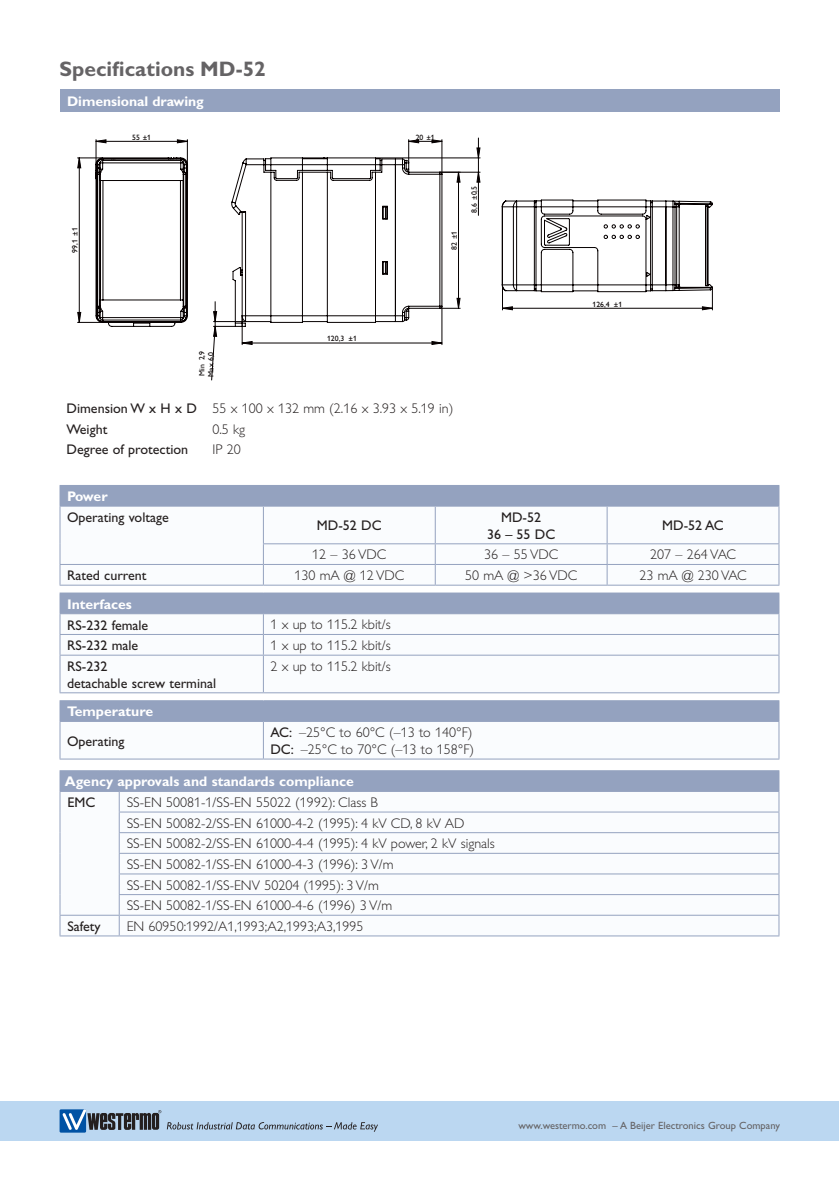
<style>
.page{position:relative;width:839px;height:1186px;background:#fff}
.page>*{position:absolute;margin:0;border:0;box-sizing:border-box;transform-origin:0 0}
.t1{font:700 21px "Gill Alt One Mod";color:#656365}
.t2{font:300 14px/20.7px "Gill Alt One Mod";color:#241f1f}
.t3{font:14px/17px "Gill Alt One Mod";color:#241f1f;text-align:center}
.t4{font:700 14px "Gill Alt One Mod";color:#fff}
.t5{font:10.5px "Gill Alt One Mod";color:#656365}
.t6{font:7.7px/9.1px "Gill Alt One Mod";color:#060000}
.s1{font-weight:400}
</style>
<div class="page">
<div style="left:0;top:1101px;width:838px;height:40px;background:#bbd7f1"></div>
<div style="left:60px;top:1109px;width:26px;height:23px;background:#0052a4"></div>
<svg style="left:62px;top:1109px;width:99px;height:21px"></svg>
<svg style="left:167px;top:1122px;width:211px;height:9px"></svg>
<div style="left:60px;top:89px;width:719px;height:23px;background:#94a2bf"></div>
<div style="left:60px;top:485px;width:718px;height:21px;background:#94a2bf"></div>
<svg style="left:61px;top:507px;width:717px;height:78px"></svg>
<hr style="left:607px;top:485px;width:172px;height:1px;background:#94a2bf">
<svg style="left:778px;top:486px;width:1px;height:20px"></svg>
<hr style="left:60px;top:506px;width:203px;height:1px;background:#94a2bf">
<hr style="left:60px;top:506px;width:1px;height:38px;background:#94a2bf">
<hr style="left:263px;top:506px;width:172px;height:1px;background:#94a2bf">
<hr style="left:263px;top:506px;width:1px;height:37px;background:#94a2bf">
<hr style="left:435px;top:506px;width:172px;height:1px;background:#94a2bf">
<hr style="left:434px;top:506px;width:1px;height:37px;background:#94a2bf">
<hr style="left:607px;top:506px;width:172px;height:1px;background:#94a2bf">
<hr style="left:606px;top:506px;width:1px;height:37px;background:#94a2bf">
<hr style="left:778px;top:506px;width:1px;height:37px;background:#94a2bf">
<hr style="left:263px;top:543px;width:172px;height:1px;background:#94a2bf">
<hr style="left:435px;top:543px;width:172px;height:1px;background:#94a2bf">
<hr style="left:607px;top:543px;width:172px;height:1px;background:#94a2bf">
<hr style="left:60px;top:564px;width:203px;height:1px;background:#94a2bf">
<svg style="left:60px;top:544px;width:1px;height:41px"></svg>
<hr style="left:263px;top:564px;width:172px;height:1px;background:#94a2bf">
<svg style="left:263px;top:544px;width:1px;height:41px"></svg>
<hr style="left:435px;top:564px;width:172px;height:1px;background:#94a2bf">
<svg style="left:434px;top:544px;width:1px;height:41px"></svg>
<hr style="left:607px;top:564px;width:172px;height:1px;background:#94a2bf">
<svg style="left:606px;top:544px;width:1px;height:41px"></svg>
<svg style="left:778px;top:544px;width:1px;height:41px"></svg>
<hr style="left:60px;top:585px;width:203px;height:1px;background:#94a2bf">
<hr style="left:263px;top:585px;width:172px;height:1px;background:#94a2bf">
<hr style="left:435px;top:585px;width:172px;height:1px;background:#94a2bf">
<hr style="left:607px;top:585px;width:172px;height:1px;background:#94a2bf">
<div style="left:60px;top:593px;width:718px;height:21px;background:#94a2bf"></div>
<svg style="left:61px;top:614px;width:717px;height:78px"></svg>
<hr style="left:60px;top:592px;width:203px;height:1px;background:#94a2bf">
<hr style="left:263px;top:592px;width:516px;height:1px;background:#94a2bf">
<hr style="left:60px;top:634px;width:203px;height:1px;background:#94a2bf">
<svg style="left:60px;top:614px;width:1px;height:41px"></svg>
<hr style="left:263px;top:634px;width:516px;height:1px;background:#94a2bf">
<svg style="left:263px;top:614px;width:1px;height:41px"></svg>
<svg style="left:778px;top:593px;width:1px;height:62px"></svg>
<hr style="left:60px;top:655px;width:203px;height:1px;background:#94a2bf">
<hr style="left:60px;top:655px;width:1px;height:37px;background:#94a2bf">
<hr style="left:263px;top:655px;width:516px;height:1px;background:#94a2bf">
<hr style="left:263px;top:655px;width:1px;height:37px;background:#94a2bf">
<hr style="left:778px;top:655px;width:1px;height:37px;background:#94a2bf">
<hr style="left:60px;top:692px;width:203px;height:1px;background:#94a2bf">
<hr style="left:263px;top:692px;width:516px;height:1px;background:#94a2bf">
<hr style="left:60px;top:700px;width:203px;height:1px;background:#94a2bf">
<hr style="left:263px;top:700px;width:516px;height:1px;background:#94a2bf">
<svg style="left:60px;top:701px;width:719px;height:57px"></svg>
<hr style="left:60px;top:721px;width:203px;height:1px;background:#94a2bf">
<hr style="left:60px;top:722px;width:1px;height:36px;background:#94a2bf">
<hr style="left:263px;top:721px;width:516px;height:1px;background:#94a2bf">
<hr style="left:263px;top:722px;width:1px;height:36px;background:#94a2bf">
<hr style="left:778px;top:722px;width:1px;height:36px;background:#94a2bf">
<hr style="left:60px;top:758px;width:203px;height:1px;background:#94a2bf">
<hr style="left:263px;top:758px;width:516px;height:1px;background:#94a2bf">
<div style="left:60px;top:770px;width:718px;height:21px;background:#94a2bf"></div>
<svg style="left:61px;top:792px;width:717px;height:143px"></svg>
<hr style="left:119px;top:811px;width:660px;height:1px;background:#94a2bf">
<hr style="left:119px;top:832px;width:660px;height:1px;background:#94a2bf">
<hr style="left:119px;top:853px;width:660px;height:1px;background:#94a2bf">
<hr style="left:119px;top:873px;width:660px;height:1px;background:#94a2bf">
<hr style="left:119px;top:894px;width:660px;height:1px;background:#94a2bf">
<hr style="left:119px;top:914px;width:660px;height:1px;background:#94a2bf">
<hr style="left:60px;top:935px;width:59px;height:1px;background:#94a2bf">
<hr style="left:119px;top:935px;width:660px;height:1px;background:#94a2bf">
<hr style="left:119px;top:770px;width:660px;height:1px;background:#94a2bf">
<svg style="left:778px;top:771px;width:1px;height:164px"></svg>
<hr style="left:119px;top:791px;width:660px;height:1px;background:#94a2bf">
<hr style="left:60px;top:791px;width:59px;height:1px;background:#94a2bf">
<hr style="left:60px;top:914px;width:59px;height:1px;background:#94a2bf">
<svg style="left:60px;top:792px;width:1px;height:143px"></svg>
<svg style="left:119px;top:792px;width:1px;height:143px"></svg>
<svg style="left:96px;top:139px;width:92px;height:4px"></svg>
<svg style="left:78px;top:148px;width:402px;height:188px"></svg>
<svg style="left:231px;top:139px;width:229px;height:206px"></svg>
<svg style="left:95px;top:157px;width:93px;height:170px"></svg>
<svg style="left:501px;top:200px;width:212px;height:110px"></svg>
<h1 class="t1" style="left:60px;top:57px;width:208px">Specifications MD-52</h1>
<p class="t4" style="left:67px;top:93px;width:138px">Dimensional drawing</p>
<p class="t6" style="left:70px;top:253px;width:27px;rotate:-90deg">99,1 ±1</p>
<p class="t6" style="left:132px;top:133px;width:21px">55 ±1</p>
<p class="t6" style="left:415px;top:133px;width:21px">20 ±1</p>
<p class="t6" style="left:449px;top:250px;width:21px;rotate:-90deg">82 ±1</p>
<p class="t6" style="left:469px;top:213px;width:28px;rotate:-90deg">8,6 ±0,5</p>
<p class="t6" style="left:197px;top:377px;width:27px;rotate:-90deg">Min 2,9<br>Max 6,0</p>
<p class="t6" style="left:327px;top:334px;width:31px">120,3 ±1</p>
<p class="t2" style="left:67px;top:398px;width:388px"><span class="s1">Dimension W x H x D</span> 55 x 100 x 132 mm (2.16 x 3.93 x 5.19 in)<br><span class="s1">Weight</span></p>
<p class="t2" style="left:212px;top:419px;width:34px">0.5 kg</p>
<p class="t3" style="left:67px;top:441px;width:123px">Degree of protection</p>
<p class="t2" style="left:212px;top:439px;width:30px">IP 20</p>
<p class="t6" style="left:592px;top:299px;width:31px">126,4 ±1</p>
<p class="t4" style="left:67px;top:488px;width:42px">Power</p>
<p class="t3" style="left:67px;top:509px;width:103px">Operating voltage</p>
<p class="t3" style="left:317px;top:517px;width:66px">MD-52 DC</p>
<p class="t3" style="left:487px;top:509px;width:70px">MD-52<br>36 – 55 DC</p>
<p class="t3" style="left:662px;top:517px;width:63px">MD-52 AC</p>
<p class="t2" style="left:312px;top:544px;width:76px">12 – 36 VDC</p>
<p class="t2" style="left:484px;top:544px;width:76px">36 – 55 VDC</p>
<p class="t2" style="left:650px;top:544px;width:87px">207 – 264 VAC</p>
<p class="t3" style="left:67px;top:567px;width:81px">Rated current</p>
<p class="t2" style="left:294px;top:565px;width:111px">130 mA @ 12 VDC</p>
<p class="t2" style="left:465px;top:565px;width:113px">50 mA @ &gt;36 VDC</p>
<p class="t2" style="left:639px;top:565px;width:109px">23 mA @ 230 VAC</p>
<p class="t4" style="left:67px;top:596px;width:66px">Interfaces</p>
<p class="t3" style="left:67px;top:616px;width:83px">RS-232 female</p>
<p class="t2" style="left:270px;top:614px;width:122px">1 x up to 115.2 kbit/s</p>
<p class="t3" style="left:67px;top:637px;width:73px">RS-232 male</p>
<p class="t2" style="left:270px;top:635px;width:122px">1 x up to 115.2 kbit/s</p>
<p class="t3" style="left:67px;top:658px;width:151px;text-align:left">RS-232<br>detachable screw terminal</p>
<p class="t2" style="left:270px;top:656px;width:122px">2 x up to 115.2 kbit/s</p>
<p class="t4" style="left:67px;top:704px;width:88px">Temperature</p>
<p class="t3" style="left:67px;top:732px;width:59px">Operating</p>
<p class="t2" style="left:270px;top:724px;width:205px;line-height:17px"><span class="s1">AC:</span> –25°C to 60°C (–13 to 140°F)<br><span class="s1">DC:</span> –25°C to 70°C (–13 to 158°F)</p>
<p class="t4" style="left:65px;top:774px;width:290px">Agency approvals and standards compliance</p>
<p class="t3" style="left:67px;top:794px;width:29px">EMC</p>
<p class="t2" style="left:127px;top:792px;width:369px">SS-EN 50081-1/SS-EN 55022 (1992): Class B<br>SS-EN 50082-2/SS-EN 61000-4-2 (1995): 4 kV CD, 8 kV AD SS-EN 50082-2/SS-EN 61000-4-4 (1995): 4 kV power, 2 kV signals SS-EN 50082-1/SS-EN 61000-4-3 (1996): 3 V/m<br>SS-EN 50082-1/SS-ENV 50204 (1995): 3 V/m<br>SS-EN 50082-1/SS-EN 61000-4-6 (1996) 3 V/m</p>
<p class="t3" style="left:67px;top:918px;width:35px">Safety</p>
<p class="t2" style="left:127px;top:916px;width:238px">EN 60950:1992/A1,1993;A2,1993;A3,1995</p>
<p class="t5" style="left:518px;top:1119px;width:263px">www.westermo.com – A Beijer Electronics Group Company</p>
</div>
